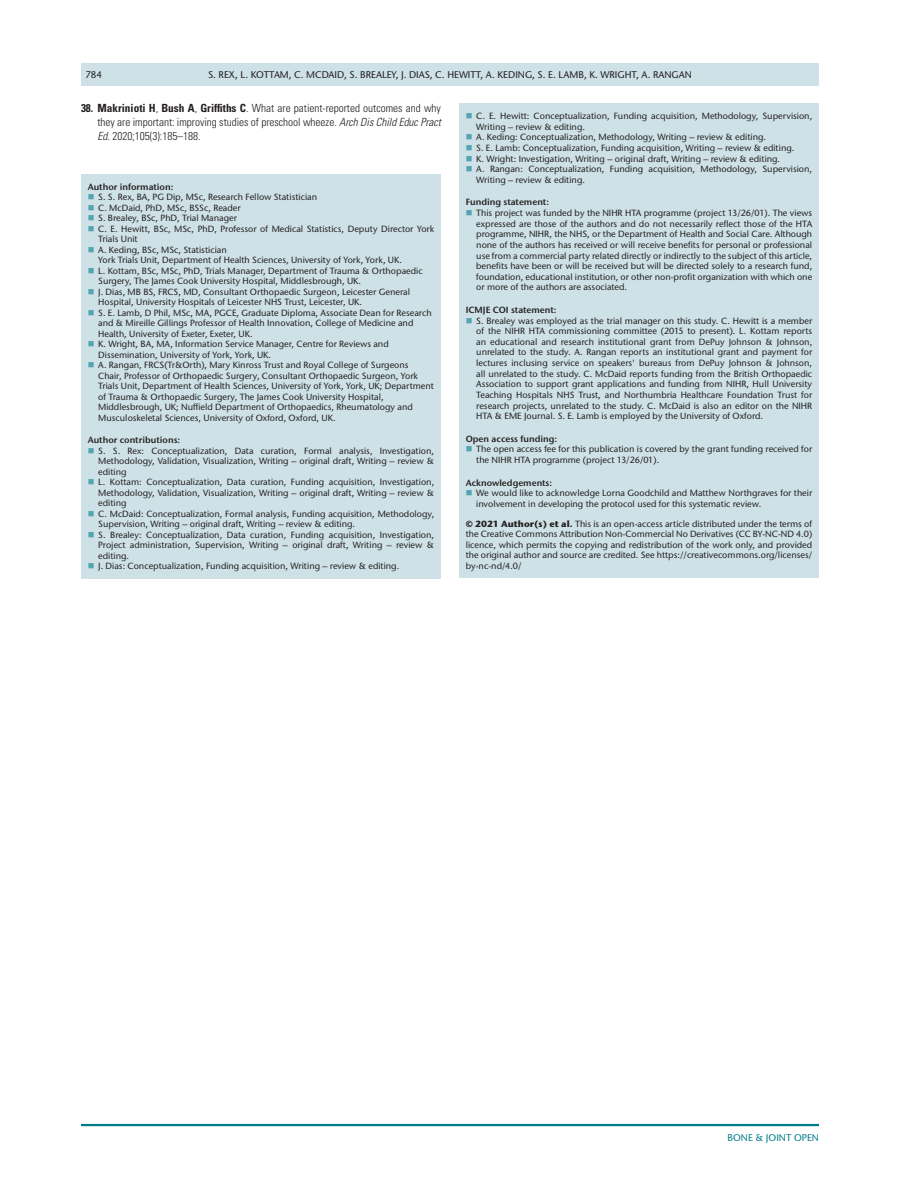
<style>
.page{position:relative;width:918px;height:1188px;background:#fff}
.page>*{position:absolute;margin:0;border:0;box-sizing:border-box;transform-origin:0 0}
.t1{font:300 condensed 11.25px/14.2px "Univers LT Std";color:#231f20;text-align:justify}
.t2{font:500 9.75px "Stone Sans ITC Pro";color:#231f20}
.t3{font:500 9.75px "Stone Sans ITC Pro";color:#007c89}
.t4{font:500 9px/10.5px "Stone Sans ITC Pro";color:#231f20}
.t5{font:600 9px "Stone Sans ITC Pro";color:#231f20}
.s1{font-weight:700}
.s2{font-style:italic}
</style>
<div class="page">
<hr style="left:81px;top:1124px;width:738px;height:2px;background:#007c89">
<div style="left:81px;top:63px;width:738px;height:23px;background:#cee1e6"></div>
<div style="left:81px;top:174px;width:360px;height:405px;background:#cee1e6"></div>
<div style="left:459px;top:104px;width:360px;height:474px;background:#cee1e6"></div>
<p class="t2" style="left:85px;top:68px;width:18px">784</p>
<p class="t2" style="left:208px;top:68px;width:485px">S. REX, L. KOTTAM, C. MCDAID, S. BREALEY, J. DIAS, C. HEWITT, A. KEDING, S. E. LAMB, K. WRIGHT, A. RANGAN</p>
<p class="t4" style="left:476px;top:111px;width:338px">C. E. Hewitt: Conceptualization, Funding acquisition, Methodology, Supervision, Writing – review &amp; editing.<br>A. Keding: Conceptualization, Methodology, Writing – review &amp; editing.<br>S. E. Lamb: Conceptualization, Funding acquisition, Writing – review &amp; editing.<br>K. Wright: Investigation, Writing – original draft, Writing – review &amp; editing.<br>A. Rangan: Conceptualization, Funding acquisition, Methodology, Supervision, Writing – review &amp; editing.</p>
<p class="t5" style="left:466px;top:197px;width:85px">Funding statement:</p>
<p class="t4" style="left:476px;top:208px;width:338px;text-align:justify">This project was funded by the NIHR HTA programme (project 13/26/01). The views expressed are those of the authors and do not necessarily reflect those of the HTA programme, NIHR, the NHS, or the Department of Health and Social Care. Although none of the authors has received or will receive benefits for personal or professional use from a commercial party related directly or indirectly to the subject of this article, benefits have been or will be received but will be directed solely to a research fund, foundation, educational institution, or other non-profit organization with which one or more of the authors are associated.</p>
<p class="t5" style="left:466px;top:304px;width:92px">ICMJE COI statement:</p>
<p class="t4" style="left:476px;top:315px;width:338px;text-align:justify">S. Brealey was employed as the trial manager on this study. C. Hewitt is a member of the NIHR HTA commissioning committee (2015 to present). L. Kottam reports an educational and research institutional grant from DePuy Johnson &amp; Johnson, unrelated to the study. A. Rangan reports an institutional grant and payment for lectures inclusing service on speakers' bureaus from DePuy Johnson &amp; Johnson, all unrelated to the study. C. McDaid reports funding from the British Orthopaedic Association to support grant applications and funding from NIHR, Hull University Teaching Hospitals NHS Trust, and Northumbria Healthcare Foundation Trust for research projects, unrelated to the study. C. McDaid is also an editor on the NIHR HTA &amp; EME Journal. S. E. Lamb is employed by the University of Oxford.</p>
<p class="t5" style="left:466px;top:433px;width:93px">Open access funding:</p>
<p class="t4" style="left:476px;top:444px;width:338px">The open access fee for this publication is covered by the grant funding received for the NIHR HTA programme (project 13/26/01).</p>
<p class="t5" style="left:466px;top:477px;width:88px">Acknowledgements:</p>
<p class="t4" style="left:476px;top:488px;width:337px">We would like to acknowledge Lorna Goodchild and Matthew Northgraves for their involvement in developing the protocol used for this systematic review.</p>
<p class="t4" style="left:466px;top:518px;width:348px;text-align:justify"><span class="s1">© 2021 Author(s) et al.</span> This is an open-access article distributed under the terms of the Creative Commons Attribution Non-Commercial No Derivatives (CC BY-NC-ND 4.0) licence, which permits the copying and redistribution of the work only, and provided the original author and source are credited. See https://creativecommons.org/licenses/ by-nc-nd/4.0/</p>
<p class="t1" style="left:97px;top:101px;width:345px;text-indent:-16px"><span class="s1">38. Makrinioti H</span>, <span class="s1">Bush A</span>, <span class="s1">Griffiths C</span>. What are patient-reported outcomes and why they are important: improving studies of preschool wheeze. <span class="s2">Arch Dis Child Educ Pract Ed</span>. 2020;105(3):185–188.</p>
<p class="t5" style="left:88px;top:181px;width:87px">Author information:</p>
<p class="t4" style="left:98px;top:192px;width:337px">S. S. Rex, BA, PG Dip, MSc, Research Fellow Statistician<br>C. McDaid, PhD, MSc, BSSc, Reader<br>S. Brealey, BSc, PhD, Trial Manager<br>C. E. Hewitt, BSc, MSc, PhD, Professor of Medical Statistics, Deputy Director York Trials Unit<br>A. Keding, BSc, MSc, Statistician<br>York Trials Unit, Department of Health Sciences, University of York, York, UK.<br>L. Kottam, BSc, MSc, PhD, Trials Manager, Department of Trauma &amp; Orthopaedic Surgery, The James Cook University Hospital, Middlesbrough, UK.<br>J. Dias, MB BS, FRCS, MD, Consultant Orthopaedic Surgeon, Leicester General Hospital, University Hospitals of Leicester NHS Trust, Leicester, UK.<br>S. E. Lamb, D Phil, MSc, MA, PGCE, Graduate Diploma, Associate Dean for Research and &amp; Mireille Gillings Professor of Health Innovation, College of Medicine and Health, University of Exeter, Exeter, UK.<br>K. Wright, BA, MA, Information Service Manager, Centre for Reviews and Dissemination, University of York, York, UK.<br>A. Rangan, FRCS(Tr&amp;Orth), Mary Kinross Trust and Royal College of Surgeons Chair, Professor of Orthopaedic Surgery, Consultant Orthopaedic Surgeon, York Trials Unit, Department of Health Sciences, University of York, York, UK; Department of Trauma &amp; Orthopaedic Surgery, The James Cook University Hospital, Middlesbrough, UK; Nuffield Department of Orthopaedics, Rheumatology and Musculoskeletal Sciences, University of Oxford, Oxford, UK.</p>
<p class="t5" style="left:88px;top:434px;width:94px">Author contributions:</p>
<p class="t4" style="left:98px;top:445px;width:338px">S. S. Rex: Conceptualization, Data curation, Formal analysis, Investigation, Methodology, Validation, Visualization, Writing – original draft, Writing – review &amp; editing<br>L. Kottam: Conceptualization, Data curation, Funding acquisition, Investigation, Methodology, Validation, Visualization, Writing – original draft, Writing – review &amp; editing<br>C. McDaid: Conceptualization, Formal analysis, Funding acquisition, Methodology, Supervision, Writing – original draft, Writing – review &amp; editing.<br>S. Brealey: Conceptualization, Data curation, Funding acquisition, Investigation, Project administration, Supervision, Writing – original draft, Writing – review &amp; editing.<br>J. Dias: Conceptualization, Funding acquisition, Writing – review &amp; editing.</p>
<p class="t3" style="left:728px;top:1132px;width:93px">BONE &amp; JOINT OPEN</p>
</div>
